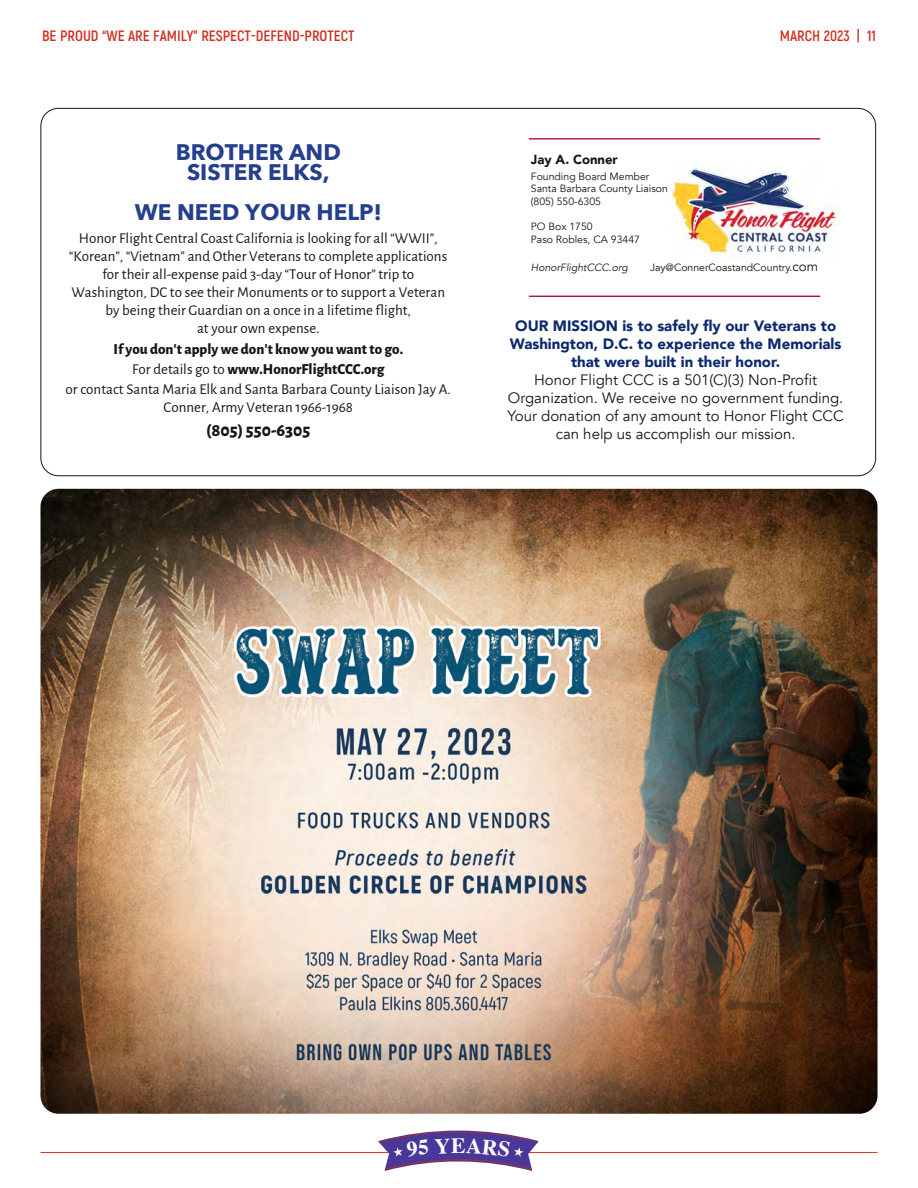
<style>
.page{position:relative;width:918px;height:1188px;background:#fff}
.page>*{position:absolute;margin:0;border:0;box-sizing:border-box;transform-origin:0 0}
.t1{font:700 22.5px/20px "Avenir Next";color:#253f8e;text-align:center}
.t2{font:700 21.75px "Times";color:#fff}
.t3{font:800 18px "Alegreya Sans";color:#161713}
.t4{font:15px/18px "Alegreya Sans";color:#161713;text-align:center}
.t5{font:15px/18px "Avenir";color:#161713;text-align:center}
.t6{font:900 15px/18px "Avenir";color:#0b286e;text-align:center}
.t7{font:700 15px "Akrobat";color:#d23023}
.t8{font:900 13.05px "Avenir";color:#161713}
.t9{font:10.5px/12.6px "Avenir";color:#161713}
.t10{font:italic 10.5px "Avenir";color:#161713}
.s1{font-weight:800}
.s2{font-size:13.35px}
</style>
<div class="page">
<hr style="left:40px;top:1152px;width:838px;height:1px;background:#d23023">
<svg style="left:379px;top:1128px;width:159px;height:15px"></svg>
<hr style="left:529px;top:296px;width:291px;height:1px;background:#b20027">
<hr style="left:529px;top:138px;width:291px;height:2px;background:#b20027">
<img style="left:670px;top:161px;width:167px;height:98px">
<img style="left:40px;top:489px;width:838px;height:625px">
<svg style="left:378px;top:1131px;width:160px;height:40px"></svg>
<p class="t7" style="left:42px;top:26px;width:314px">BE PROUD “WE ARE FAMILY” RESPECT-DEFEND-PROTECT</p>
<p class="t7" style="left:780px;top:26px;width:98px">MARCH 2023 | 11</p>
<h1 class="t1" style="left:176px;top:142px;width:167px">BROTHER AND<br>SISTER ELKS,</h1>
<h1 class="t1" style="left:135px;top:202px;width:248px">WE NEED YOUR HELP!</h1>
<p class="t4" style="left:69px;top:229px;width:379px">Honor Flight Central Coast California is looking for all “WWII”, “Korean”, “Vietnam” and Other Veterans to complete applications for their all-expense paid 3-day “Tour of Honor” trip to Washington, DC to see their Monuments or to support a Veteran by being their Guardian on a once in a lifetime flight,<br>at your own expense.</p>
<p class="t4" style="left:66px;top:338px;width:387px;line-height:20.1px"><span class="s1">If you don’t apply we don’t know you want to go.<br></span>For details go to <span class="s1">www.HonorFlightCCC.org<br></span>or contact Santa Maria Elk and Santa Barbara County Liaison Jay A.</p>
<p class="t4" style="left:164px;top:397px;width:191px">Conner, Army Veteran 1966-1968</p>
<p class="t3" style="left:206px;top:416px;width:106px">(805) 550-6305</p>
<p class="t8" style="left:531px;top:149px;width:89px">Jay A. Conner</p>
<p class="t9" style="left:531px;top:170px;width:139px">Founding Board Member<br>Santa Barbara County Liaison (805) 550-6305</p>
<p class="t9" style="left:531px;top:220px;width:111px">PO Box 1750<br>Paso Robles, CA 93447</p>
<p class="t10" style="left:531px;top:261px;width:98px">HonorFlightCCC.org</p>
<p class="t9" style="left:650px;top:261px;width:170px">Jay@ConnerCoastandCountry.<span class="s2">com</span></p>
<p class="t6" style="left:510px;top:316px;width:333px">OUR MISSION is to safely fly our Veterans to<br>Washington, D.C. to experience the Memorials that were built in their honor.</p>
<p class="t5" style="left:508px;top:371px;width:338px">Honor Flight CCC is a 501(C)(3) Non-Profit Organization. We receive no government funding.<br>Your donation of any amount to Honor Flight CCC can help us accomplish our mission.</p>
<h2 class="t2" style="left:451px;top:1125px;width:16px">E</h2>
</div>
